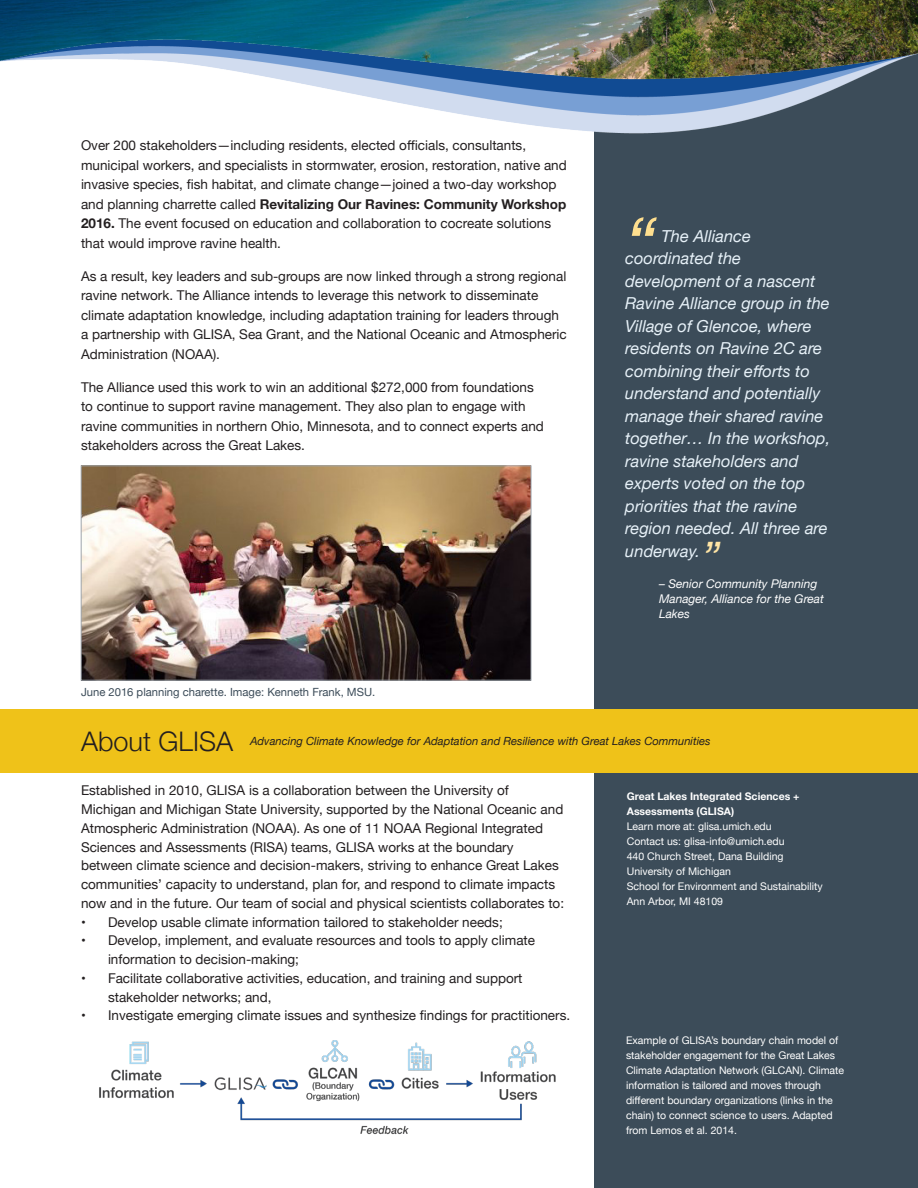
<style>
.page{position:relative;width:918px;height:1188px;background:#fff}
.page>*{position:absolute;margin:0;border:0;box-sizing:border-box;transform-origin:0 0}
.Quote-tx{font:italic 72px "Helvetica Neue";color:#ffdf8f}
.Quote-tx-2{font:italic 42px "Helvetica Neue";color:#ffe5a5}
.Left-tx-content{font:300 27px "Helvetica Neue";color:#231f20}
.Quote-tx-3{font:italic 16.5px/22.5px "Helvetica Neue";color:#e7f1f8}
.boiler-tx{font:13.5px/19.5px "Helvetica Neue";color:#231f20}
.Quote-tx-4{font:italic 12px/15px "Helvetica Neue";color:#fff}
.boiler-tx-2{font:italic 11.25px "Helvetica Neue";color:#231f20}
.caption-tx{font:11.25px "Helvetica Neue";color:#3c4c59}
.caption-tx-blue{font:10.5px/15px "Helvetica Neue";color:#fff}
.Left-tx-content-2{font:10.5px "Helvetica Neue";color:#fff}
.Left-tx-content-3{font:700 10.5px/15px "Helvetica Neue";color:#fff}
.s1{font-weight:700}
</style>
<div class="page">
<div style="left:594px;top:0;width:324px;height:1188px;background:#3c4c59"></div>
<img style="left:83px;top:468px;width:446px;height:210px">
<div style="left:81px;top:466px;width:450px;height:214px;border:1px solid #9ea5ac"></div>
<img style="left:0;top:0;width:917px;height:134px">
<img style="left:99px;top:1040px;width:457px;height:95px">
<div style="left:0;top:709px;width:918px;height:64px;background:#efc219"></div>
<p class="boiler-tx" style="left:81px;top:137px;width:487px">Over 200 stakeholders—including residents, elected officials, consultants, municipal workers, and specialists in stormwater, erosion, restoration, native and invasive species, fish habitat, and climate change—joined a two-day workshop and planning charrette called <span class="s1">Revitalizing Our Ravines: Community Workshop 2016.</span> The event focused on education and collaboration to cocreate solutions that would improve ravine health.</p>
<p class="boiler-tx" style="left:81px;top:267px;width:487px">As a result, key leaders and sub-groups are now linked through a strong regional ravine network. The Alliance intends to leverage this network to disseminate climate adaptation knowledge, including adaptation training for leaders through a partnership with GLISA, Sea Grant, and the National Oceanic and Atmospheric Administration (NOAA).</p>
<p class="boiler-tx" style="left:81px;top:378px;width:464px">The Alliance used this work to win an additional $272,000 from foundations to continue to support ravine management. They also plan to engage with ravine communities in northern Ohio, Minnesota, and to connect experts and stakeholders across the Great Lakes.</p>
<p class="caption-tx" style="left:81px;top:684px;width:296px">June 2016 planning charette. Image: Kenneth Frank, MSU.</p>
<p class="Quote-tx" style="left:625px;top:191px;width:32px">“</p>
<p class="Quote-tx-3" style="left:625px;top:226px;width:207px;text-indent:36px">The Alliance coordinated the development of a nascent<br>Ravine Alliance group in the<br>Village of Glencoe, where residents on Ravine 2C are combining their efforts to understand and potentially manage their shared ravine together… In the workshop, ravine stakeholders and experts voted on the top priorities that the ravine region needed. All three are underway.</p>
<p class="Quote-tx-2" style="left:703px;top:526px;width:19px">”</p>
<p class="Quote-tx-4" style="left:659px;top:577px;width:166px">– Senior Community Planning<br>Manager, Alliance for the Great<br>Lakes</p>
<p class="Left-tx-content" style="left:81px;top:720px;width:154px">About GLISA</p>
<p class="boiler-tx-2" style="left:250px;top:733px;width:462px">Advancing Climate Knowledge for Adaptation and Resilience with Great Lakes Communities</p>
<p class="boiler-tx" style="left:81px;top:782px;width:485px;line-height:18.8px">Established in 2010, GLISA is a collaboration between the University of Michigan and Michigan State University, supported by the National Oceanic and Atmospheric Administration (NOAA). As one of 11 NOAA Regional Integrated Sciences and Assessments (RISA) teams, GLISA works at the boundary between climate science and decision-makers, striving to enhance Great Lakes communities’ capacity to understand, plan for, and respond to climate impacts now and in the future. Our team of social and physical scientists collaborates to:</p>
<p class="boiler-tx" style="left:81px;top:913px;width:423px">• Develop usable climate information tailored to stakeholder needs;</p>
<p class="boiler-tx" style="left:108px;top:932px;width:429px;line-height:18.8px;text-indent:-27px">• Develop, implement, and evaluate resources and tools to apply climate information to decision-making;</p>
<p class="boiler-tx" style="left:108px;top:970px;width:416px;line-height:18.8px;text-indent:-27px">• Facilitate collaborative activities, education, and training and support stakeholder networks; and,</p>
<p class="boiler-tx" style="left:81px;top:1007px;width:491px">• Investigate emerging climate issues and synthesize findings for practitioners.</p>
<p class="Left-tx-content-3" style="left:627px;top:789px;width:174px">Great Lakes Integrated Sciences +<br>Assessments (GLISA)</p>
<p class="Left-tx-content-2" style="left:627px;top:819px;width:146px">Learn more at: glisa.umich.edu</p>
<p class="Left-tx-content-2" style="left:627px;top:834px;width:159px">Contact us: glisa-info@umich.edu</p>
<p class="Left-tx-content-2" style="left:627px;top:849px;width:158px">440 Church Street, Dana Building</p>
<p class="Left-tx-content-2" style="left:627px;top:864px;width:106px">University of Michigan</p>
<p class="Left-tx-content-2" style="left:627px;top:879px;width:197px">School for Environment and Sustainability</p>
<p class="Left-tx-content-2" style="left:627px;top:894px;width:98px">Ann Arbor, MI 48109</p>
<p class="caption-tx-blue" style="left:626px;top:1033px;width:220px">Example of GLISA’s boundary chain model of stakeholder engagement for the Great Lakes Climate Adaptation Network (GLCAN). Climate information is tailored and moves through different boundary organizations (links in the chain) to connect science to users. Adapted from Lemos et al. 2014.</p>
</div>
